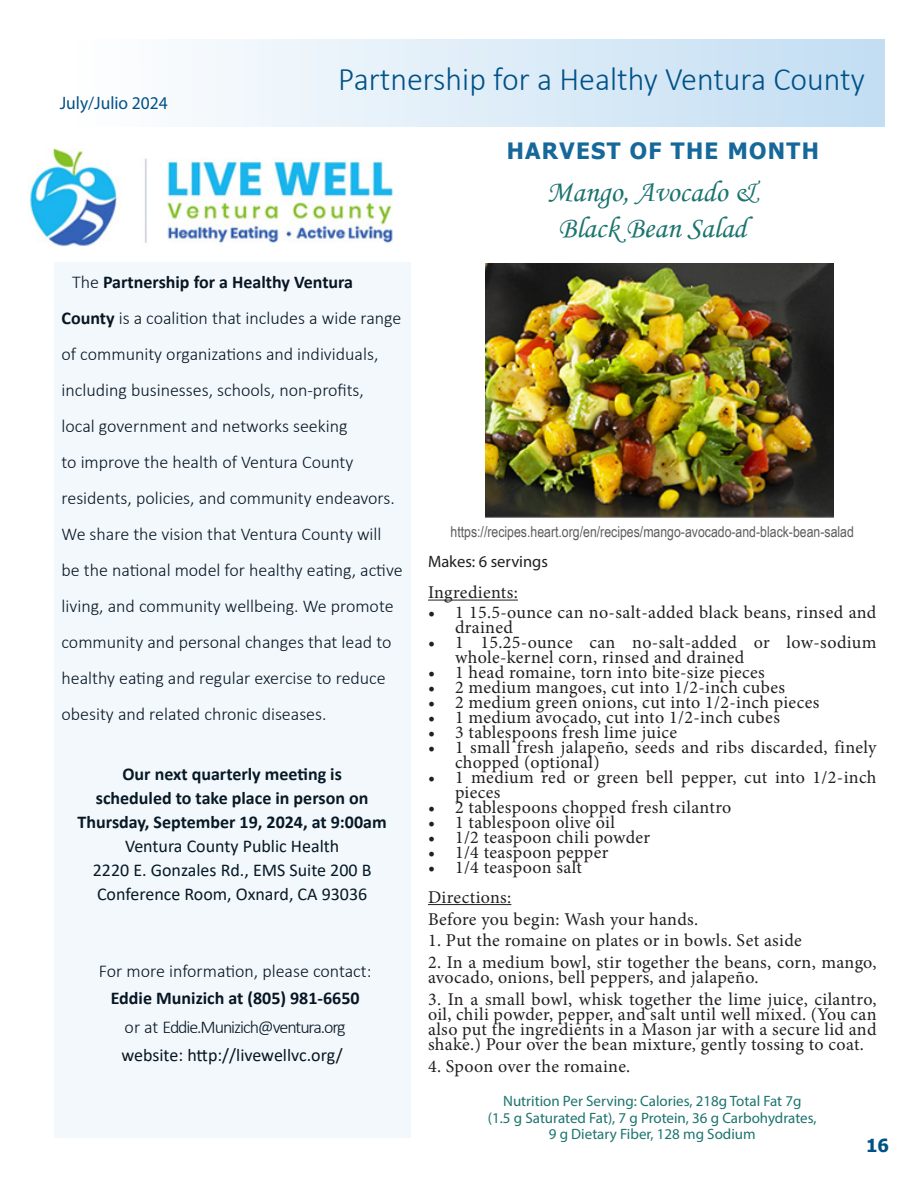
<style>
.page{position:relative;width:918px;height:1188px;background:#fff}
.page>*{position:absolute;margin:0;border:0;box-sizing:border-box;transform-origin:0 0}
.t1{font:300 33px "Calibri";color:#005187}
.t2{font:30px "Monotype Corsiva";color:#1c746f}
.t3{font:700 22.5px "Tahoma";letter-spacing:.06em;color:#16689b}
.t4{font:18px/15px "Minion Pro";letter-spacing:.02em;color:#231f20}
.t5{font:300 18px/36px "Calibri";color:#081623}
.t6{font:700 18px "Calibri";color:#071925}
.t7{font:18px/24px "Calibri";color:#071925}
.t8{font:300 18px "Calibri";letter-spacing:-.06em;color:#081623}
.t9{font:18px "Calibri";color:#081623}
.t10{font:700 18px "Calibri";color:#081623}
.t11{font:18px "Myriad Pro";color:#005187}
.t12{font:700 18px "Tahoma";color:#005187}
.t13{font:16.5px "Myriad Pro";color:#231f20}
.t14{font:15px "Myriad Pro";color:#1c746f}
.t15{font:15px "Arial Narrow";color:#5c5c5c}
.s1{font-weight:700}
</style>
<div class="page">
<div style="left:54px;top:263px;width:356px;height:489px;background:#f2f8fc"></div>
<div style="left:75px;top:40px;width:810px;height:87px;background:linear-gradient(to right,#fefefe,#c2ddf2)"></div>
<hr style="left:428px;top:600px;width:90px;height:1px;background:#231f20">
<hr style="left:428px;top:904px;width:83px;height:1px;background:#231f20">
<img style="left:28px;top:148px;width:365px;height:98px">
<div style="left:54px;top:752px;width:356px;height:386px;background:#f2f8fc"></div>
<img style="left:485px;top:263px;width:349px;height:255px">
<p class="t11" style="left:60px;top:91px;width:109px">July/Julio 2024</p>
<p class="t1" style="left:338px;top:59px;width:528px">Partnership for a Healthy Ventura County</p>
<p class="t3" style="left:507px;top:135px;width:314px">HARVEST OF THE MONTH</p>
<p class="t2" style="left:547px;top:174px;width:212px">Mango, Avocado &amp;</p>
<p class="t2" style="left:558px;top:210px;width:190px">Black Bean Salad</p>
<p class="t5" style="left:62px;top:264px;width:343px;text-indent:10px">The <span class="s1">Partnership for a Healthy Ventura County</span> is a coalition that includes a wide range of community organizations and individuals, including businesses, schools, non-profits,<br>local government and networks seeking<br>to improve the health of Ventura County residents, policies, and community endeavors.<br>We share the vision that Ventura County will be the national model for healthy eating, active living, and community wellbeing. We promote community and personal changes that lead to healthy eating and regular exercise to reduce obesity and related chronic diseases.</p>
<p class="t6" style="left:122px;top:762px;width:221px">Our next quarterly meeting is</p>
<p class="t6" style="left:96px;top:786px;width:274px">scheduled to take place in person on</p>
<p class="t6" style="left:78px;top:810px;width:311px">Thursday, September 19, 2024, at 9:00am</p>
<p class="t7" style="left:125px;top:834px;width:216px">Ventura County Public Health</p>
<p class="t7" style="left:93px;top:858px;width:280px">2220 E. Gonzales Rd., EMS Suite 200 B<br>Conference Room, Oxnard, CA 93036</p>
<p class="t5" style="left:99px;top:952px;width:274px">For more information, please contact:</p>
<p class="t10" style="left:111px;top:986px;width:250px">Eddie Munizich at (805) 981-6650</p>
<p class="t8" style="left:125px;top:1016px;width:223px">or at Eddie.Munizich@ventura.org</p>
<p class="t9" style="left:121px;top:1043px;width:223px">website: http://livewellvc.org/</p>
<p class="t15" style="left:451px;top:521px;width:405px">https://recipes.heart.org/en/recipes/mango-avocado-and-black-bean-salad</p>
<p class="t13" style="left:428px;top:551px;width:122px">Makes: 6 servings</p>
<p class="t4" style="left:428px;top:585px;width:91px">Ingredients:</p>
<p class="t4" style="left:455px;top:605px;width:423px;text-indent:-27px">• 1 15.5-ounce can no-salt-added black beans, rinsed and drained</p>
<p class="t4" style="left:455px;top:635px;width:423px;text-indent:-27px">• 1 15.25-ounce can no-salt-added or low-sodium whole-kernel corn, rinsed and drained</p>
<p class="t4" style="left:428px;top:665px;width:338px">• 1 head romaine, torn into bite-size pieces</p>
<p class="t4" style="left:428px;top:680px;width:359px">• 2 medium mangoes, cut into 1/2-inch cubes</p>
<p class="t4" style="left:428px;top:695px;width:393px">• 2 medium green onions, cut into 1/2-inch pieces</p>
<p class="t4" style="left:428px;top:710px;width:353px">• 1 medium avocado, cut into 1/2-inch cubes</p>
<p class="t4" style="left:428px;top:725px;width:251px">• 3 tablespoons fresh lime juice</p>
<p class="t4" style="left:455px;top:740px;width:423px;text-indent:-27px">• 1 small fresh jalapeño, seeds and ribs discarded, finely chopped (optional)</p>
<p class="t4" style="left:455px;top:770px;width:423px;text-indent:-27px">• 1 medium red or green bell pepper, cut into 1/2-inch pieces</p>
<p class="t4" style="left:428px;top:800px;width:305px">• 2 tablespoons chopped fresh cilantro</p>
<p class="t4" style="left:428px;top:815px;width:188px">• 1 tablespoon olive oil</p>
<p class="t4" style="left:428px;top:830px;width:224px">• 1/2 teaspoon chili powder</p>
<p class="t4" style="left:428px;top:845px;width:182px">• 1/4 teaspoon pepper</p>
<p class="t4" style="left:428px;top:860px;width:155px">• 1/4 teaspoon salt</p>
<p class="t4" style="left:428px;top:890px;width:85px">Directions:</p>
<p class="t4" style="left:428px;top:911px;width:272px">Before you begin: Wash your hands.</p>
<p class="t4" style="left:428px;top:933px;width:375px">1. Put the romaine on plates or in bowls. Set aside</p>
<p class="t4" style="left:428px;top:955px;width:450px">2. In a medium bowl, stir together the beans, corn, mango, avocado, onions, bell peppers, and jalapeño.</p>
<p class="t4" style="left:428px;top:992px;width:450px;text-align:justify">3. In a small bowl, whisk together the lime juice, cilantro, oil, chili powder, pepper, and salt until well mixed. (You can also put the ingredients in a Mason jar with a secure lid and shake.) Pour over the bean mixture, gently tossing to coat.</p>
<p class="t4" style="left:428px;top:1058px;width:204px">4. Spoon over the romaine.</p>
<p class="t14" style="left:503px;top:1092px;width:300px">Nutrition Per Serving: Calories, 218g Total Fat 7g</p>
<p class="t14" style="left:488px;top:1109px;width:330px">(1.5 g Saturated Fat), 7 g Protein, 36 g Carbohydrates,</p>
<p class="t14" style="left:549px;top:1125px;width:208px">9 g Dietary Fiber, 128 mg Sodium</p>
<p class="t12" style="left:866px;top:1133px;width:24px">16</p>
</div>
